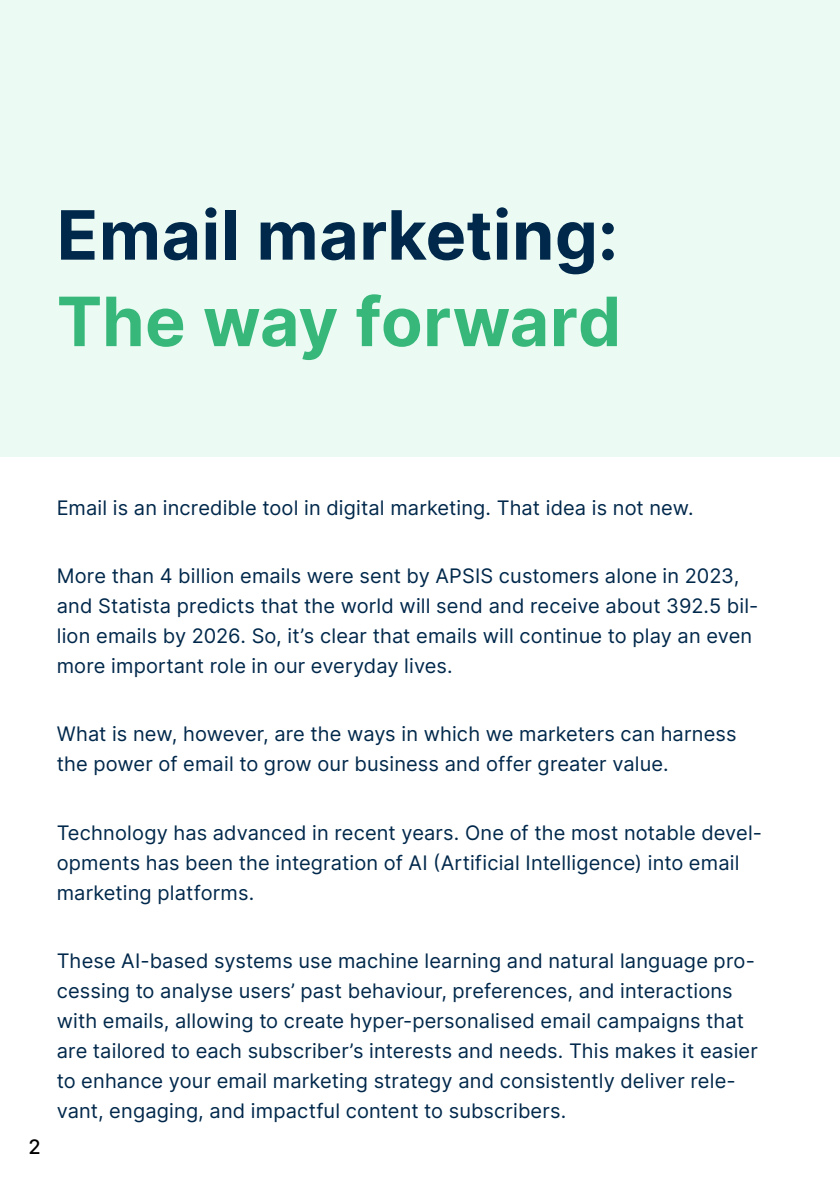
<style>
.page{position:relative;width:840px;height:1191px;background:#fff}
.page>*{position:absolute;margin:0;border:0;box-sizing:border-box;transform-origin:0 0}
.t1{font:700 68px "Inter";letter-spacing:.005em;color:#00284b}
.t2{font:700 68px "Inter";color:#37b87a}
.t3{font:20px/30px "Inter";letter-spacing:.01em;color:#00284b}
.t4{font:500 20px "Inter";color:#000}
</style>
<div class="page">
<div style="left:0;top:0;width:839px;height:456px;background:#ebfaf3"></div>
<h1 class="t1" style="left:57px;top:184px;width:562px">Email marketing:</h1>
<h1 class="t2" style="left:57px;top:270px;width:565px">The way forward</h1>
<p class="t3" style="left:57px;top:492px;width:638px">Email is an incredible tool in digital marketing. That idea is not new.</p>
<p class="t3" style="left:57px;top:560px;width:702px">More than 4 billion emails were sent by APSIS customers alone in 2023, and Statista predicts that the world will send and receive about 392.5 bil&shy;lion emails by 2026. So, it’s clear that emails will continue to play an even more important role in our everyday lives.</p>
<p class="t3" style="left:57px;top:718px;width:681px">What is new, however, are the ways in which we marketers can harness the power of email to grow our business and offer greater value.</p>
<p class="t3" style="left:57px;top:817px;width:706px">Technology has advanced in recent years. One of the most notable devel&shy;opments has been the integration of AI (Artificial Intelligence) into email marketing platforms.</p>
<p class="t4" style="left:28px;top:1131px;width:14px">2</p>
<p class="t3" style="left:57px;top:945px;width:702px">These AI-based systems use machine learning and natural language pro&shy;cessing to analyse users’ past behaviour, preferences, and interactions with emails, allowing to create hyper-personalised email campaigns that are tailored to each subscriber’s interests and needs. This makes it easier to enhance your email marketing strategy and consistently deliver rele&shy;vant, engaging, and impactful content to subscribers.</p>
</div>
